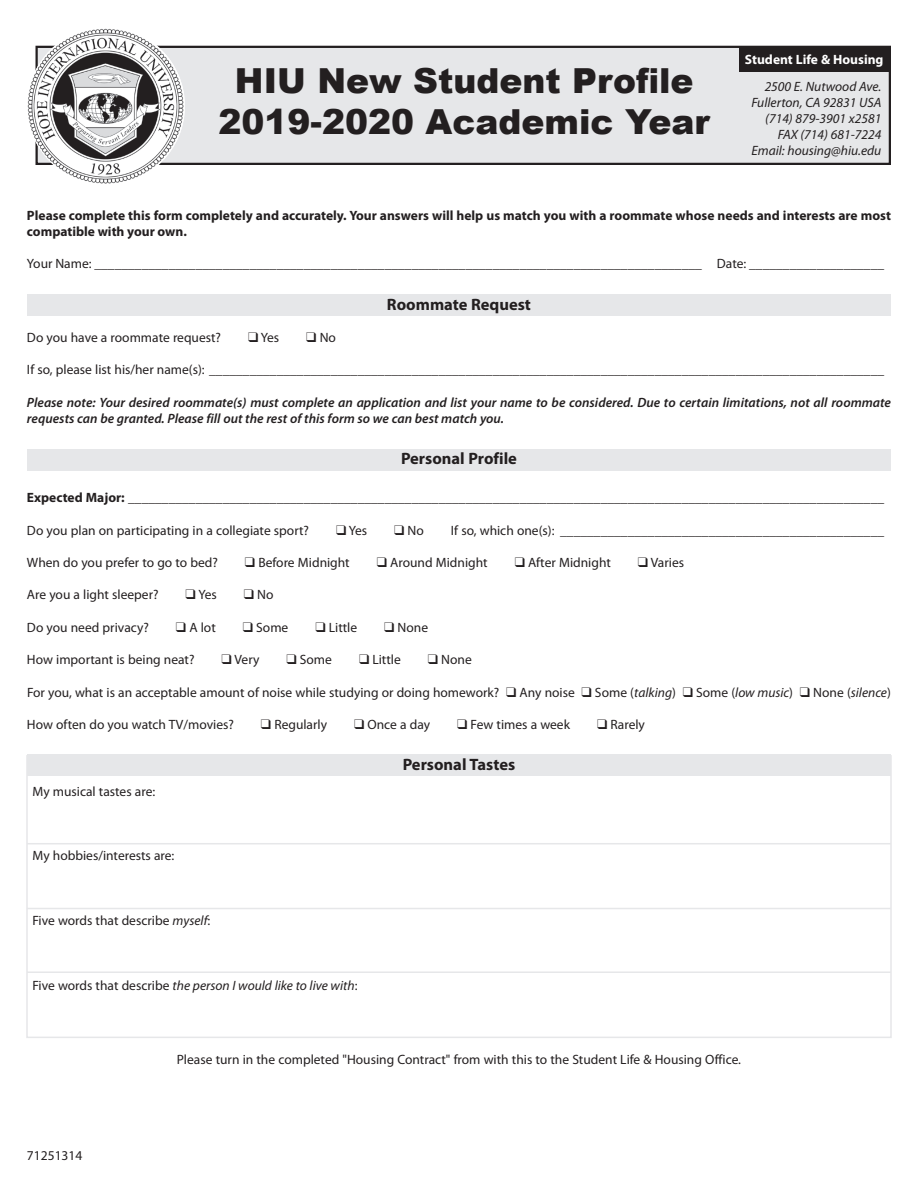
<style>
.page{position:relative;width:918px;height:1188px;background:#fff}
.page>*{position:absolute;margin:0;border:0;box-sizing:border-box;transform-origin:0 0}
.t1{font:900 34.5px/41.4px "Arial";color:#231f20;text-align:center}
.t2{font:700 16.5px "Myriad Pro";color:#231f20}
.t3{font:13.5px "Myriad Pro";color:#231f20}
.t4{font:700 13.5px/16.2px "Myriad Pro";color:#231f20}
.t5{font:italic 600 13.5px/16.2px "Myriad Pro";color:#231f20}
.t6{font:italic 13.5px/16.2px "Myriad Pro";color:#231f20;text-align:right}
.t7{font:700 13.5px "Myriad Pro";color:#fff}
.s1{font-style:italic}
.s2{font-style:normal}
</style>
<div class="page">
<div style="left:37px;top:47px;width:853px;height:117px;background:#e6e7e9"></div>
<div style="left:36px;top:46px;width:855px;height:119px;border:2px solid #231f20"></div>
<div style="left:739px;top:47px;width:151px;height:24px;background:#231f20"></div>
<img style="left:27px;top:27px;width:158px;height:158px;border-radius:79px">
<div style="left:27px;top:754px;width:864px;height:21px;background:#e6e7e9"></div>
<div style="left:27px;top:449px;width:864px;height:22px;background:#e6e7e9"></div>
<div style="left:27px;top:295px;width:864px;height:21px;background:#e6e7e9"></div>
<hr style="left:27px;top:843px;width:864px;height:1px;background:#e6e7e9">
<hr style="left:27px;top:908px;width:864px;height:1px;background:#e6e7e9">
<hr style="left:27px;top:971px;width:864px;height:2px;background:#e6e7e9">
<h1 class="t1" style="left:219px;top:59px;width:493px">HIU New Student Profile<br>2019-2020 Academic Year</h1>
<p class="t7" style="left:745px;top:51px;width:140px">Student Life &amp; Housing</p>
<p class="t6" style="left:751px;top:78px;width:131px">2500 E. Nutwood Ave.<br>Fullerton, CA 92831 USA (714) 879-3901 x2581<br>FAX (714) 681-7224<br>Email: housing@hiu.edu</p>
<p class="t4" style="left:27px;top:207px;width:866px">Please complete this form completely and accurately. Your answers will help us match you with a roommate whose needs and interests are most compatible with your own.</p>
<p class="t3" style="left:27px;top:255px;width:859px">Your Name: __________________________________________________________________________________________ Date: ____________________</p>
<p class="t2" style="left:387px;top:293px;width:146px">Roommate Request</p>
<p class="t3" style="left:27px;top:329px;width:196px">Do you have a roommate request?</p>
<p class="t3" style="left:248px;top:329px;width:33px">❑ Yes</p>
<p class="t3" style="left:306px;top:329px;width:31px">❑ No</p>
<p class="t3" style="left:27px;top:362px;width:859px">If so, please list his/her name(s): ____________________________________________________________________________________________________</p>
<p class="t5" style="left:27px;top:394px;width:866px">Please note: Your desired roommate(s) must complete an application and list your name to be considered. Due to certain limitations, not all roommate requests can be granted. Please fill out the rest of this form so we can best match you.</p>
<p class="t2" style="left:401px;top:448px;width:117px">Personal Profile</p>
<p class="t4" style="left:27px;top:489px;width:859px">Expected Major: ________________________________________________________________________________________________________________</p>
<p class="t3" style="left:27px;top:522px;width:284px">Do you plan on participating in a collegiate sport?</p>
<p class="t3" style="left:336px;top:522px;width:33px">❑ Yes</p>
<p class="t3" style="left:394px;top:522px;width:31px">❑ No</p>
<p class="t3" style="left:451px;top:522px;width:435px">If so, which one(s): ________________________________________________</p>
<p class="t3" style="left:27px;top:554px;width:192px">When do you prefer to go to bed?</p>
<p class="t3" style="left:245px;top:554px;width:106px">❑ Before Midnight</p>
<p class="t3" style="left:377px;top:554px;width:112px">❑ Around Midnight</p>
<p class="t3" style="left:515px;top:554px;width:98px">❑ After Midnight</p>
<p class="t3" style="left:638px;top:554px;width:48px">❑ Varies</p>
<p class="t3" style="left:27px;top:587px;width:133px">Are you a light sleeper?</p>
<p class="t3" style="left:186px;top:587px;width:33px">❑ Yes</p>
<p class="t3" style="left:244px;top:587px;width:31px">❑ No</p>
<p class="t3" style="left:27px;top:619px;width:123px">Do you need privacy?</p>
<p class="t3" style="left:176px;top:619px;width:41px">❑ A lot</p>
<p class="t3" style="left:243px;top:619px;width:47px">❑ Some</p>
<p class="t3" style="left:315px;top:619px;width:43px">❑ Little</p>
<p class="t3" style="left:384px;top:619px;width:45px">❑ None</p>
<p class="t3" style="left:27px;top:651px;width:169px">How important is being neat?</p>
<p class="t3" style="left:222px;top:651px;width:39px">❑ Very</p>
<p class="t3" style="left:286px;top:651px;width:47px">❑ Some</p>
<p class="t3" style="left:359px;top:651px;width:43px">❑ Little</p>
<p class="t3" style="left:428px;top:651px;width:45px">❑ None</p>
<p class="t3" style="left:27px;top:684px;width:865px">For you, what is an acceptable amount of noise while studying or doing homework? ❑ Any noise ❑ Some (<span class="s1">talking</span>) ❑ Some (<span class="s1">low music</span>) ❑ None (<span class="s1">silence</span>)</p>
<p class="t3" style="left:27px;top:716px;width:208px">How often do you watch TV/movies?</p>
<p class="t3" style="left:261px;top:716px;width:68px">❑ Regularly</p>
<p class="t3" style="left:354px;top:716px;width:78px">❑ Once a day</p>
<p class="t3" style="left:457px;top:716px;width:114px">❑ Few times a week</p>
<p class="t3" style="left:597px;top:716px;width:49px">❑ Rarely</p>
<p class="t2" style="left:403px;top:754px;width:114px">Personal Tastes</p>
<p class="t3" style="left:32px;top:783px;width:124px">My musical tastes are:</p>
<p class="t3" style="left:32px;top:848px;width:144px">My hobbies/interests are:</p>
<p class="t3" style="left:32px;top:912px;width:179px">Five words that describe <span class="s1">myself</span>:</p>
<p class="t6" style="left:32px;top:977px;width:327px"><span class="s2">Five words that describe</span> the person I would like to live with<span class="s2">:</span></p>
<p class="t3" style="left:27px;top:1147px;width:57px">71251314</p>
<p class="t3" style="left:177px;top:1051px;width:566px">Please turn in the completed "Housing Contract" from with this to the Student Life &amp; Housing Office.</p>
</div>
